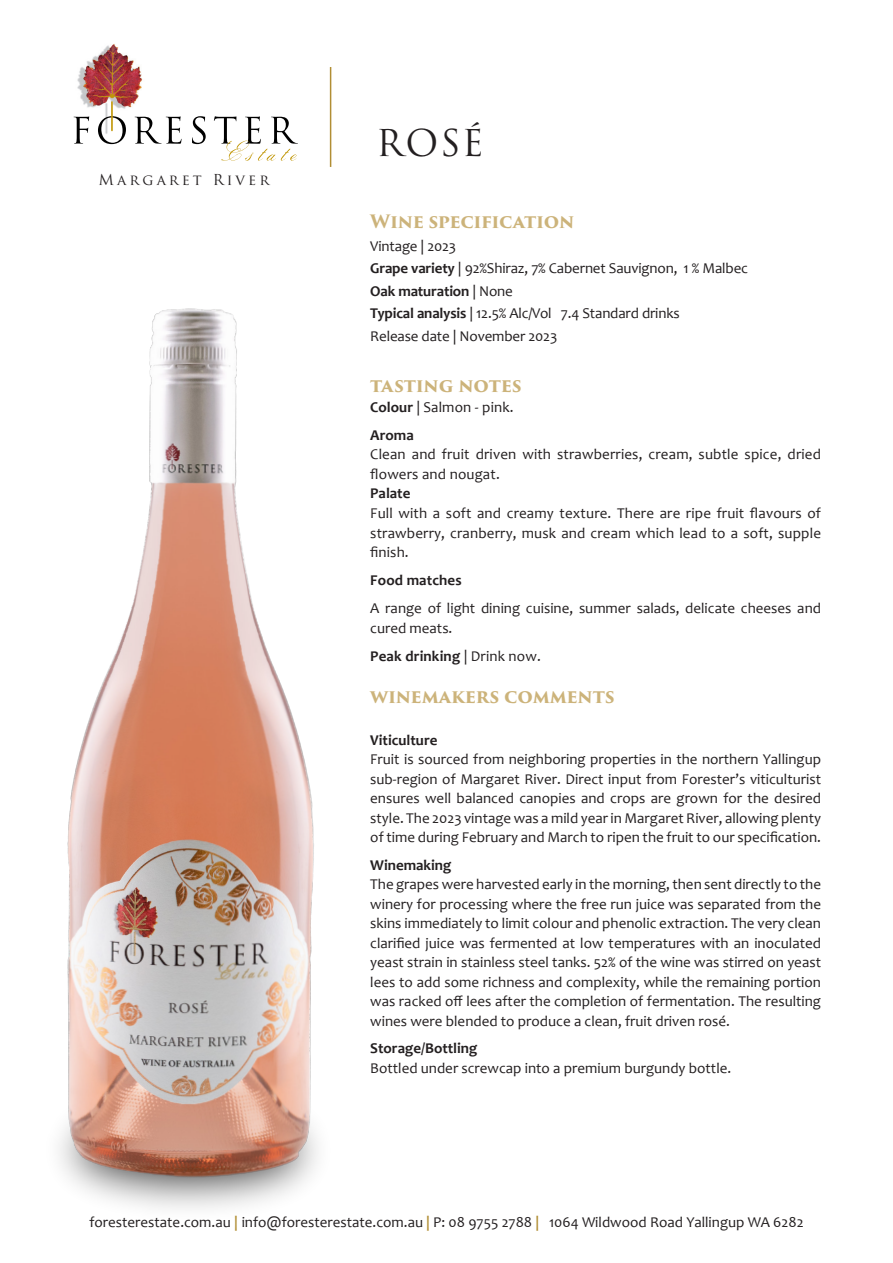
<style>
.page{position:relative;width:893px;height:1263px;background:#fff}
.page>*{position:absolute;margin:0;border:0;box-sizing:border-box;transform-origin:0 0}
.t1{font:36px "Trajan Pro 3";color:#231f20}
.t2{font:700 18px "Trajan Pro 3";letter-spacing:-.01em;color:#ccb37a}
.t3{font:15px/19.5px "Candara";color:#231f20;text-align:justify}
.t4{font:700 15px "Candara";color:#231f20}
.t5{font:14.7px "Trajan Pro";letter-spacing:.205em;color:#231f20}
.s1{font-weight:700}
.s2{font-weight:400}
.s3{font-weight:700;color:#b18e34}
</style>
<div class="page">
<img style="left:59px;top:162px;width:273px;height:1047px">
<img style="left:77px;top:44px;width:66px;height:74px">
<svg style="left:74px;top:116px;width:15px;height:28px"></svg>
<svg style="left:98px;top:116px;width:28px;height:28px"></svg>
<svg style="left:135px;top:116px;width:47px;height:28px"></svg>
<svg style="left:192px;top:116px;width:14px;height:28px"></svg>
<svg style="left:214px;top:116px;width:84px;height:45px"></svg>
<hr style="left:111px;top:102px;width:2px;height:28px;background:#c19707">
<hr style="left:330px;top:67px;width:1px;height:100px;background:#b18e34">
<p class="t5" style="left:98px;top:170px;width:172px">Margaret River</p>
<p class="t1" style="left:376px;top:119px;width:109px">ROSÉ</p>
<p class="t2" style="left:370px;top:208px;width:206px">Wine specification</p>
<p class="t3" style="left:370px;top:236px;width:87px">Vintage | 2023</p>
<p class="t3" style="left:370px;top:258px;width:379px"><span class="s1">Grape variety</span> | 92%Shiraz, 7% Cabernet Sauvignon, 1 % Malbec</p>
<p class="t4" style="left:370px;top:281px;width:144px">Oak maturation <span class="s2">| None</span></p>
<p class="t3" style="left:370px;top:303px;width:311px"><span class="s1">Typical analysis</span> | 12.5% Alc/Vol 7.4 Standard drinks</p>
<p class="t3" style="left:370px;top:326px;width:189px">Release date | November 2023</p>
<p class="t2" style="left:370px;top:373px;width:153px">tasting notes</p>
<p class="t3" style="left:370px;top:397px;width:145px"><span class="s1">Colour</span> | Salmon - pink.</p>
<p class="t4" style="left:370px;top:426px;width:45px">Aroma</p>
<p class="t3" style="left:370px;top:445px;width:452px">Clean and fruit driven with strawberries, cream, subtle spice, dried flowers and nougat.</p>
<p class="t4" style="left:370px;top:484px;width:42px">Palate</p>
<p class="t3" style="left:370px;top:503px;width:452px">Full with a soft and creamy texture. There are ripe fruit flavours of strawberry, cranberry, musk and cream which lead to a soft, supple finish.</p>
<p class="t4" style="left:370px;top:571px;width:93px">Food matches</p>
<p class="t3" style="left:370px;top:598px;width:452px">A range of light dining cuisine, summer salads, delicate cheeses and cured meats.</p>
<p class="t4" style="left:370px;top:646px;width:172px">Peak drinking <span class="s2">| Drink now.</span></p>
<p class="t2" style="left:370px;top:683px;width:246px">winemakers comments</p>
<p class="t4" style="left:370px;top:730px;width:69px">Viticulture</p>
<p class="t3" style="left:370px;top:749px;width:452px">Fruit is sourced from neighboring properties in the northern Yallingup sub-region of Margaret River. Direct input from Forester’s viticulturist ensures well balanced canopies and crops are grown for the desired style. The 2023 vintage was a mild year in Margaret River, allowing plenty of time during February and March to ripen the fruit to our specification.</p>
<p class="t4" style="left:370px;top:855px;width:83px">Winemaking</p>
<p class="t3" style="left:370px;top:874px;width:452px">The grapes were harvested early in the morning, then sent directly to the winery for processing where the free run juice was separated from the skins immediately to limit colour and phenolic extraction. The very clean clarified juice was fermented at low temperatures with an inoculated yeast strain in stainless steel tanks. 52% of the wine was stirred on yeast lees to add some richness and complexity, while the remaining portion was racked off lees after the completion of fermentation. The resulting wines were blended to produce a clean, fruit driven rosé.</p>
<p class="t4" style="left:370px;top:1039px;width:109px">Storage/Bottling</p>
<p class="t3" style="left:370px;top:1058px;width:362px">Bottled under screwcap into a premium burgundy bottle.</p>
<p class="t3" style="left:89px;top:1212px;width:716px">foresterestate.com.au <span class="s3">|</span> info@foresterestate.com.au <span class="s3">|</span> P: 08 9755 2788 <span class="s3">|</span> 1064 Wildwood Road Yallingup WA 6282</p>
</div>
